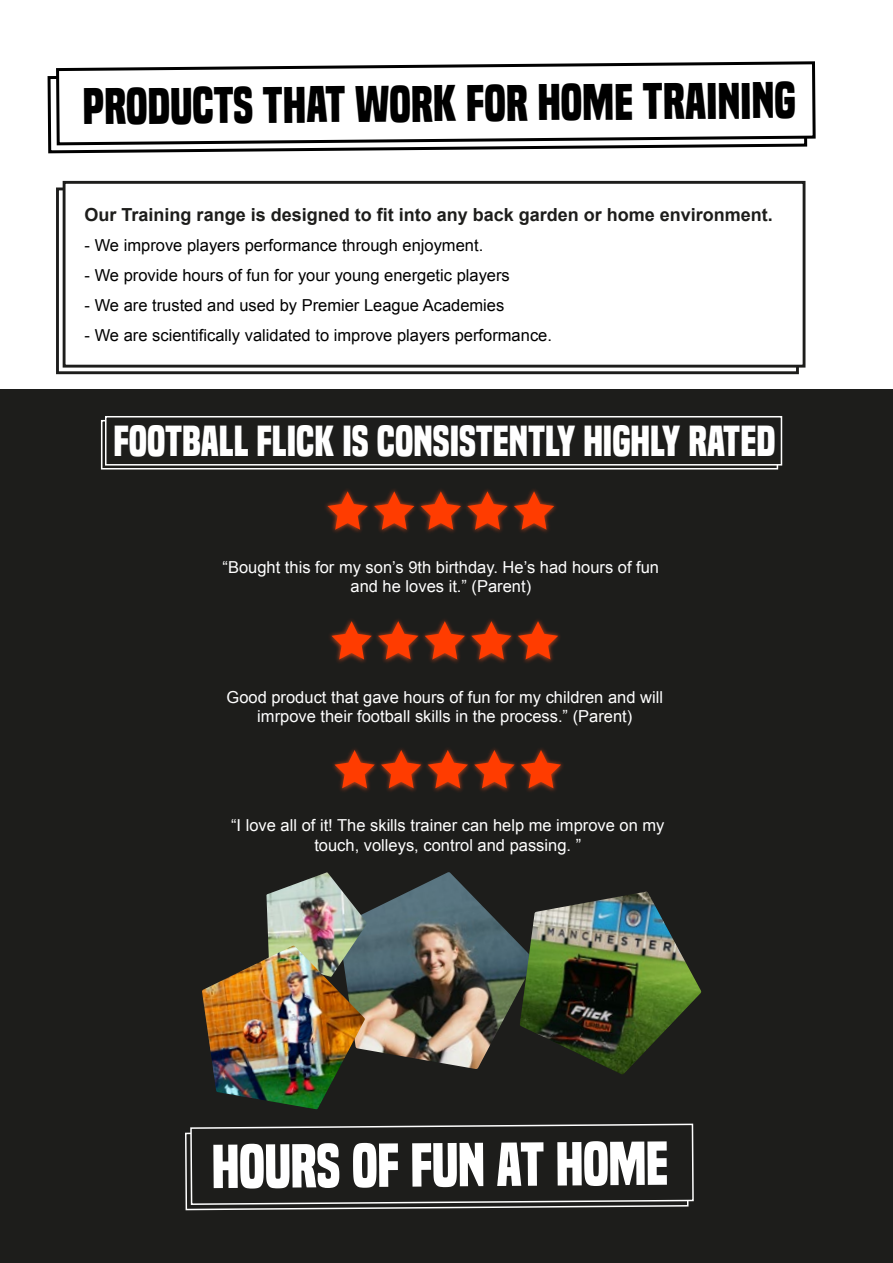
<style>
.page{position:relative;width:893px;height:1263px;background:#fff}
.page>*{position:absolute;margin:0;border:0;box-sizing:border-box;transform-origin:0 0}
.t1{font:700 57.3px "Built Titling Rg";letter-spacing:-.02em;color:#fff}
.t2{font:700 47.85px "Built Titling Rg";color:#000}
.t3{font:700 40.5px "Built Titling Rg";color:#fff}
.t4{font:700 18px "Arial";color:#1d1d1b}
.t5{font:16.5px/19.5px "Arial";color:#fff;text-align:center}
.t6{font:16.5px "Arial";color:#000}
</style>
<div class="page">
<div style="left:56px;top:187px;width:743px;height:187px;background:#fff;border:3px solid #1d1d1b"></div>
<div style="left:63px;top:181px;width:742px;height:187px;background:#fff;border:3px solid #1d1d1b"></div>
<div style="left:0;top:389px;width:893px;height:874px;background:#1d1d1b"></div>
<div style="left:101px;top:420px;width:677px;height:49px;border:2px solid #fff"></div>
<div style="left:105px;top:416px;width:677px;height:50px;background:#1d1d1b;border:2px solid #fff"></div>
<img style="left:365px;top:872px;width:155px;height:197px">
<img style="left:520px;top:892px;width:181px;height:182px">
<img style="left:266px;top:872px;width:101px;height:105px">
<img style="left:202px;top:946px;width:163px;height:163px">
<img style="left:325px;top:489px;width:231px;height:44px">
<svg style="left:327px;top:491px;width:41px;height:39px"></svg>
<svg style="left:374px;top:491px;width:40px;height:39px"></svg>
<svg style="left:421px;top:491px;width:40px;height:39px"></svg>
<svg style="left:467px;top:491px;width:41px;height:39px"></svg>
<svg style="left:514px;top:491px;width:40px;height:39px"></svg>
<img style="left:329px;top:619px;width:231px;height:44px">
<svg style="left:331px;top:621px;width:41px;height:38px"></svg>
<svg style="left:378px;top:621px;width:40px;height:38px"></svg>
<svg style="left:425px;top:621px;width:40px;height:38px"></svg>
<svg style="left:471px;top:621px;width:41px;height:38px"></svg>
<svg style="left:518px;top:621px;width:40px;height:38px"></svg>
<img style="left:333px;top:748px;width:230px;height:44px">
<svg style="left:334px;top:750px;width:41px;height:38px"></svg>
<svg style="left:381px;top:750px;width:40px;height:38px"></svg>
<svg style="left:428px;top:750px;width:40px;height:38px"></svg>
<svg style="left:474px;top:750px;width:41px;height:38px"></svg>
<svg style="left:521px;top:750px;width:40px;height:38px"></svg>
<svg style="left:185px;top:1123px;width:509px;height:88px"></svg>
<svg style="left:47px;top:76px;width:708px;height:78px"></svg>
<svg style="left:55px;top:61px;width:761px;height:86px"></svg>
<h2 class="t2" style="left:82px;top:81px;width:715px;rotate:-1deg">PRODUCTS THAT WORK FOR HOME TRAINING</h2>
<p class="t4" style="left:85px;top:202px;width:690px">Our Training range is designed to fit into any back garden or home environment.</p>
<p class="t6" style="left:85px;top:234px;width:400px">- We improve players performance through enjoyment.</p>
<p class="t6" style="left:85px;top:264px;width:427px">- We provide hours of fun for your young energetic players</p>
<p class="t6" style="left:85px;top:294px;width:421px">- We are trusted and used by Premier League Academies</p>
<p class="t6" style="left:85px;top:324px;width:469px">- We are scientifically validated to improve players performance.</p>
<h3 class="t3" style="left:113px;top:417px;width:664px">FOOTBALL FLICK IS CONSISTENTLY HIGHLY RATED</h3>
<p class="t5" style="left:223px;top:557px;width:438px">“Bought this for my son’s 9th birthday. He’s had hours of fun and he loves it.” (Parent)</p>
<p class="t5" style="left:227px;top:687px;width:438px">Good product that gave hours of fun for my children and will imrpove their football skills in the process.” (Parent)</p>
<p class="t5" style="left:231px;top:816px;width:435px">“I love all of it! The skills trainer can help me improve on my touch, volleys, control and passing. ”</p>
<h1 class="t1" style="left:212px;top:1131px;width:459px">HOURS OF FUN AT HOME</h1>
</div>
